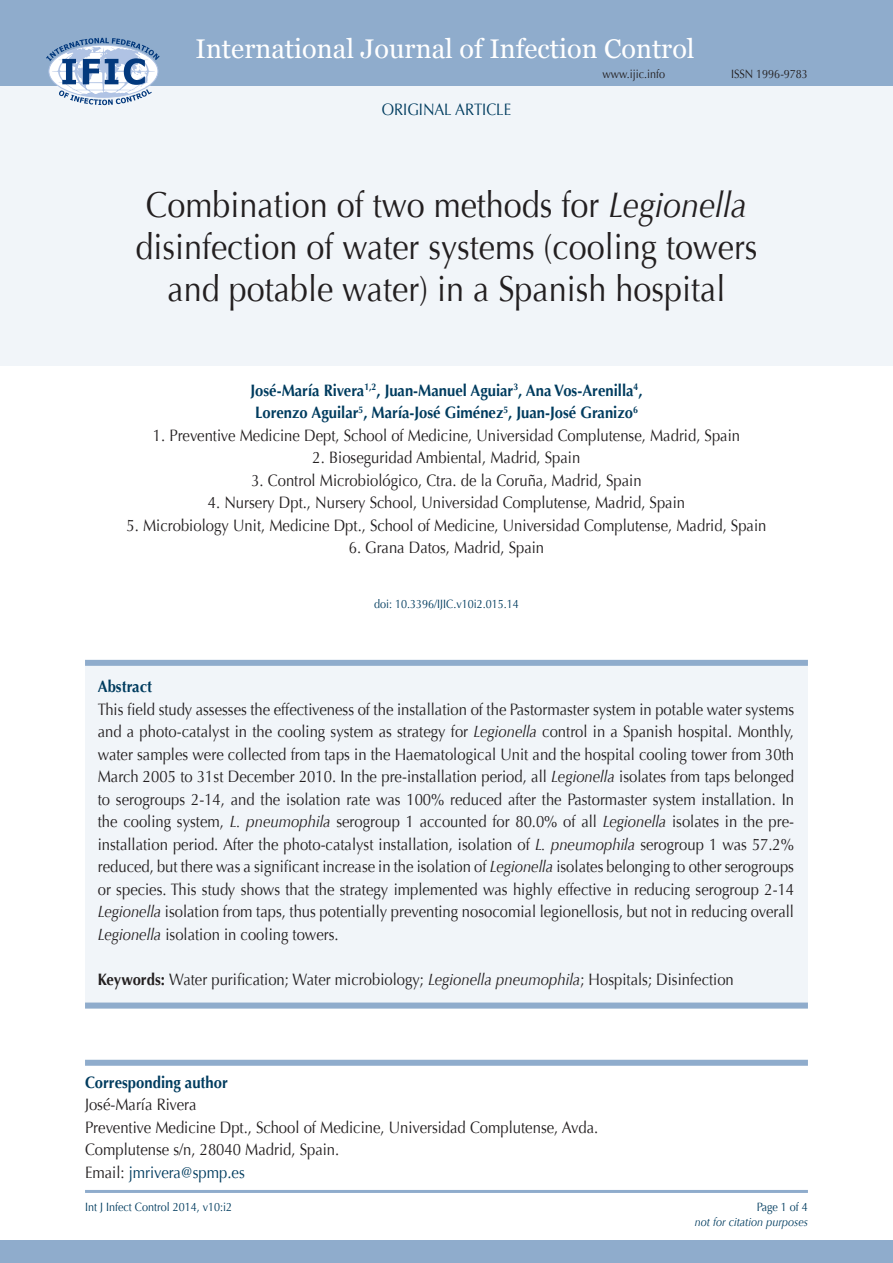
<style>
.page{position:relative;width:893px;height:1263px;background:#fff}
.page>*{position:absolute;margin:0;border:0;box-sizing:border-box;transform-origin:0 0}
.t1{font:36px/42px "Optima";color:#231f20;text-align:center;scale:.9 1}
.t2{font:27px "Georgia";color:#fff}
.t3{font:16.5px/22.5px "Optima";color:#231f20;scale:.9 1}
.t4{font:700 16.5px/22.5px "Optima";color:#003c5f;scale:.9 1}
.t5{font:16.5px "Optima";color:#003c5f;scale:.9 1}
.t6{font:12px "Optima";color:#003c5f;scale:.9 1}
.t7{font:12px "Optima";color:#231f20;scale:.9 1}
.t8{font:italic 12px "Optima";color:#003c5f;scale:.9 1}
.s1{font-style:italic}
.s2{font-weight:700}
.s3{color:#003c5f}
</style>
<div class="page">
<div style="left:0;top:1240px;width:893px;height:23px;background:#8faccc"></div>
<hr style="left:85px;top:1190px;width:723px;height:3px;background:#8faccc">
<div style="left:0;top:75px;width:893px;height:291px;background:#f1f5f9"></div>
<div style="left:0;top:0;width:893px;height:85px;background:#8faccc"></div>
<svg style="left:46px;top:38px;width:114px;height:67px"></svg>
<div style="left:85px;top:1060px;width:723px;height:6px;background:#8faccc"></div>
<div style="left:85px;top:666px;width:723px;height:342px;background:#f1f5f9"></div>
<div style="left:85px;top:660px;width:723px;height:6px;background:#8faccc"></div>
<div style="left:85px;top:1002px;width:723px;height:6px;background:#8faccc"></div>
<h2 class="t2" style="left:195px;top:29px;width:501px">International Journal of Infection Control</h2>
<p class="t7" style="left:602px;top:67px;width:71px">www.ijic.info</p>
<p class="t7" style="left:731px;top:67px;width:87px">ISSN 1996-9783</p>
<p class="t5" style="left:382px;top:100px;width:34px">Origina</p>
<p class="t5" style="left:444px;top:100px;width:76px">l article</p>
<h1 class="t1" style="left:135px;top:184px;width:693px">Combination of two methods for <span class="s1">Legionella </span>disinfection of water systems (cooling towers and potable water) in a Spanish hospital</h1>
<p class="t4" style="left:250px;top:379px;width:437px">José-María Rivera<sup>1,2</sup>, Juan-Manuel Aguiar<sup>3</sup>, Ana Vos-Arenilla<sup>4</sup>,<br>Lorenzo Aguilar<sup>5</sup>, María-José Giménez<sup>5</sup>, Juan-José Granizo<sup>6</sup></p>
<p class="t3" style="left:153px;top:424px;width:654px">1. Preventive Medicine Dept, School of Medicine, Universidad Complutense, Madrid, Spain</p>
<p class="t3" style="left:313px;top:447px;width:299px">2. Bioseguridad Ambiental, Madrid, Spain</p>
<p class="t3" style="left:251px;top:469px;width:435px">3. Control Microbiológico, Ctra. de la Coruña, Madrid, Spain</p>
<p class="t3" style="left:208px;top:492px;width:532px">4. Nursery Dpt., Nursery School, Universidad Complutense, Madrid, Spain</p>
<p class="t3" style="left:127px;top:514px;width:712px">5. Microbiology Unit, Medicine Dpt., School of Medicine, Universidad Complutense, Madrid, Spain</p>
<p class="t3" style="left:349px;top:537px;width:219px">6. Grana Datos, Madrid, Spain</p>
<p class="t6" style="left:374px;top:597px;width:162px">doi: 10.3396/IJIC.v10i2.015.14</p>
<p class="t4" style="left:98px;top:675px;width:62px">Abstract</p>
<p class="t3" style="left:98px;top:698px;width:775px;text-align:justify">This field study assesses the effectiveness of the installation of the Pastormaster system in potable water systems and a photo-catalyst in the cooling system as strategy for <span class="s1">Legionella</span> control in a Spanish hospital. Monthly, water samples were collected from taps in the Haematological Unit and the hospital cooling tower from 30th March 2005 to 31st December 2010. In the pre-installation period, all <span class="s1">Legionella</span> isolates from taps belonged to serogroups 2-14, and the isolation rate was 100% reduced after the Pastormaster system installation. In the cooling system, <span class="s1">L. pneumophila</span> serogroup 1 accounted for 80.0% of all <span class="s1">Legionella</span> isolates in the pre&shy;installation period. After the photo-catalyst installation, isolation of <span class="s1">L. pneumophila</span> serogroup 1 was 57.2% reduced, but there was a significant increase in the isolation of <span class="s1">Legionella</span> isolates belonging to other serogroups or species. This study shows that the strategy implemented was highly effective in reducing serogroup 2-14<br><span class="s1">Legionella</span> isolation from taps, thus potentially preventing nosocomial legionellosis, but not in reducing overall <span class="s1">Legionella</span> isolation in cooling towers.</p>
<p class="t3" style="left:98px;top:968px;width:708px"><span class="s2">Keywords:</span> Water purification; Water microbiology; <span class="s1">Legionella pneumophila</span>; Hospitals; Disinfection</p>
<p class="t4" style="left:85px;top:1071px;width:160px">Corresponding author</p>
<p class="t3" style="left:85px;top:1094px;width:572px">José-María Rivera<br>Preventive Medicine Dpt., School of Medicine, Universidad Complutense, Avda.<br>Complutense s/n, 28040 Madrid, Spain.<br>Email: <span class="s3">jmrivera@spmp.es</span></p>
<p class="t6" style="left:757px;top:1200px;width:58px">Page 1 of 4</p>
<p class="t8" style="left:695px;top:1215px;width:127px">not for citation purposes</p>
</div>
